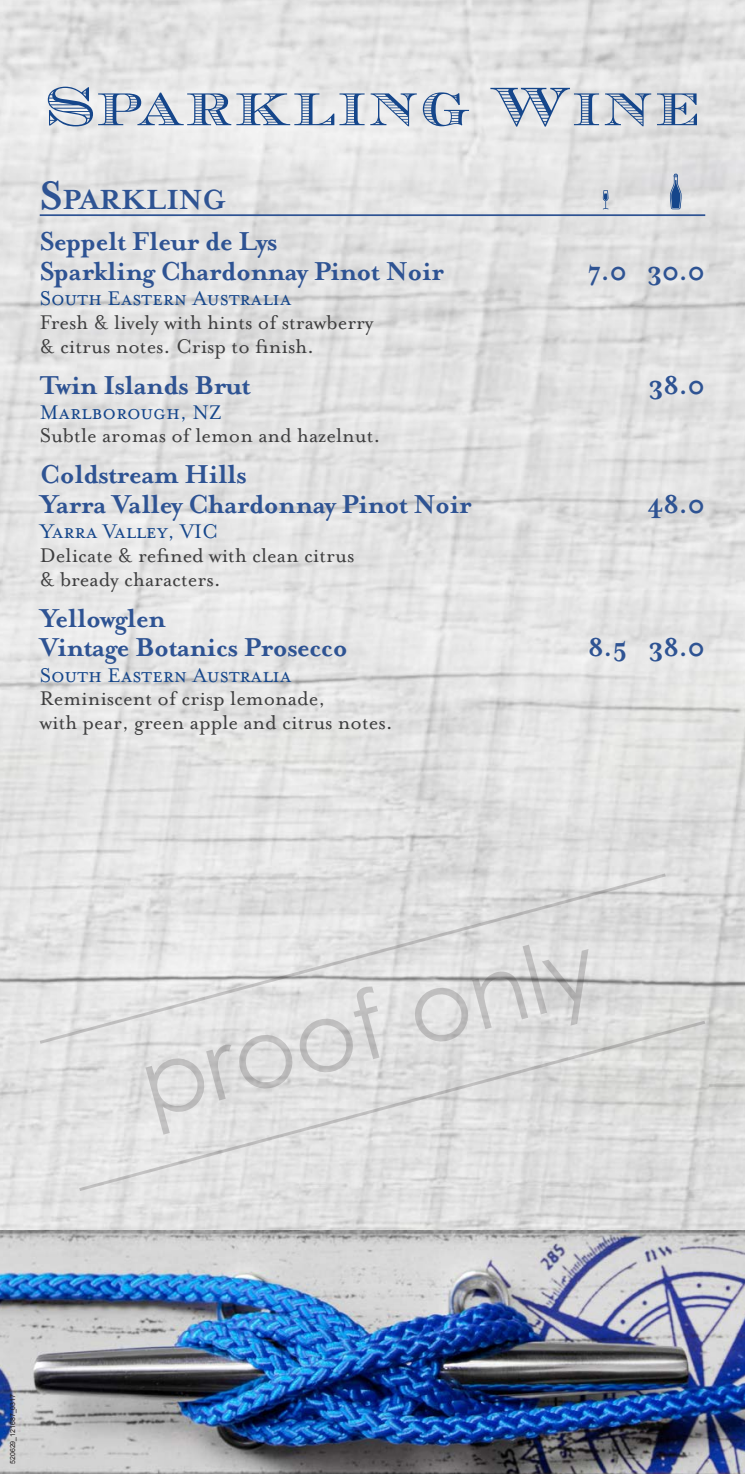
<style>
.page{position:relative;width:745px;height:1474px;background:#fff}
.page>*{position:absolute;margin:0;border:0;box-sizing:border-box;transform-origin:0 0}
.t1{font:56px "Currency";color:#15468b}
.t2{font:700 31.85px "Mrs Eaves";color:#2e5393}
.t3{font:700 29.75px/29.8px "Mrs Eaves";letter-spacing:-.02em;color:#2e5393}
.t4{font:22.75px/23.6px "Mrs Eaves Roman";color:#3e3e3f}
.t5{font:22.75px "Mrs Eaves Small Caps";color:#15468b}
.t6{font:7px "Arial";color:#231f20}
.s1{font-size:45.5px}
</style>
<div class="page">
<img style="left:0;top:0;width:744px;height:1230px">
<img style="left:0;top:1230px;width:744px;height:243px">
<hr style="left:40px;top:214px;width:664px;height:2px;background:#2e5393">
<svg style="left:602px;top:190px;width:6px;height:19px"></svg>
<svg style="left:669px;top:174px;width:12px;height:35px"></svg>
<svg style="left:40px;top:873px;width:628px;height:173px;background:#ddd"></svg>
<svg style="left:76px;top:1018px;width:628px;height:173px;background:#ddd"></svg>
<h1 class="t1" style="left:44px;top:74px;width:657px">Sparkling Wine</h1>
<h2 class="t2" style="left:40px;top:181px;width:187px"><span class="s1">S</span>PARKLING</h2>
<h3 class="t3" style="left:40px;top:227px;width:405px">Seppelt Fleur de Lys<br>Sparkling Chardonnay Pinot Noir</h3>
<h3 class="t3" style="left:587px;top:257px;width:119px">7.0 30.0</h3>
<p class="t5" style="left:40px;top:287px;width:253px">South Eastern Australia</p>
<p class="t4" style="left:40px;top:310px;width:335px">Fresh &amp; lively with hints of strawberry &amp; citrus notes. Crisp to finish.</p>
<h3 class="t3" style="left:40px;top:370px;width:212px">Twin Islands Brut</h3>
<h3 class="t3" style="left:647px;top:370px;width:58px">38.0</h3>
<p class="t5" style="left:40px;top:400px;width:184px">Marlborough, NZ</p>
<p class="t4" style="left:40px;top:424px;width:342px">Subtle aromas of lemon and hazelnut.</p>
<h3 class="t3" style="left:40px;top:460px;width:433px">Coldstream Hills<br>Yarra Valley Chardonnay Pinot Noir</h3>
<h3 class="t3" style="left:646px;top:489px;width:60px">48.0</h3>
<p class="t5" style="left:40px;top:520px;width:179px">Yarra Valley, VIC</p>
<p class="t4" style="left:40px;top:543px;width:316px">Delicate &amp; refined with clean citrus &amp; bready characters.</p>
<h3 class="t3" style="left:40px;top:603px;width:309px">Yellowglen<br>Vintage Botanics Prosecco</h3>
<p class="t5" style="left:40px;top:663px;width:253px">South Eastern Australia</p>
<p class="t4" style="left:40px;top:687px;width:354px">Reminiscent of crisp lemonade,<br>with pear, green apple and citrus notes.</p>
<h3 class="t3" style="left:587px;top:633px;width:119px">8.5 38.0</h3>
<p class="t6" style="left:9px;top:1463px;width:72px;rotate:-90deg">520629_121687_0317</p>
</div>
